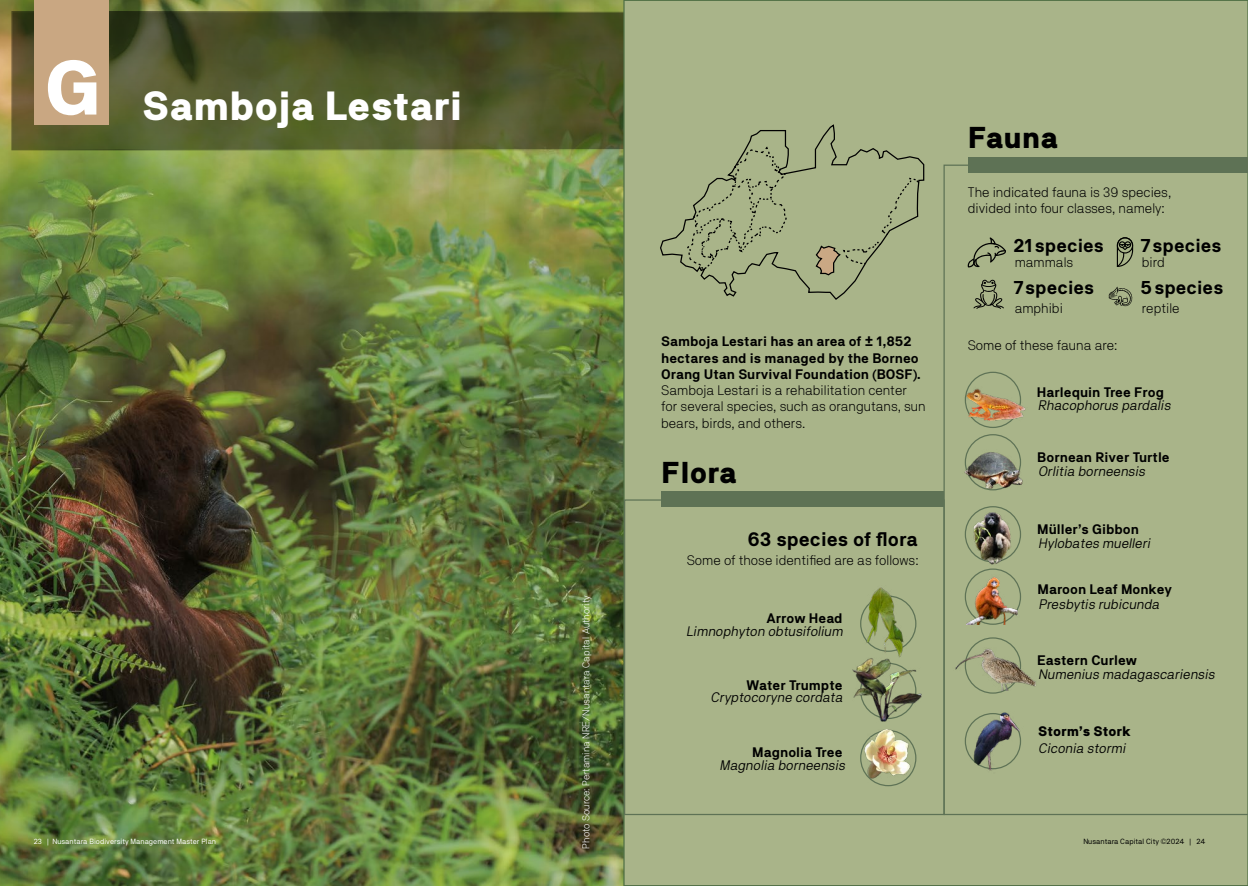
<style>
.page{position:relative;width:1248px;height:886px;background:#fff}
.page>*{position:absolute;margin:0;border:0;box-sizing:border-box;transform-origin:0 0}
.t1{font:40.5px "NB Akademie Pro Black";color:#fff}
.t2{font:30px "NB Akademie Pro Black";color:#000}
.t3{font:19.62px "NB Akademie Pro Bold";color:#000}
.t4{font:18.75px "NB Akademie Pro Bold";color:#000}
.t5{font:13.75px/16.2px "NB Akademie Pro Light";color:#000}
.t6{font:13.75px/16.2px "NB Akademie Pro Bold";color:#000}
.t7{font:italic 13.75px "NB Akademie Pro Book";color:#000}
.t8{font:13.75px "NB Akademie Pro Black";color:#000}
.t9{font:10px "NB Akademie Pro Light";color:#fff}
.t10{font:7.5px "NB Akademie Pro Regular";color:#fff}
.t11{font:7.5px "NB Akademie Pro Regular";color:#000}
.s1{font-size:76.5px}
</style>
<div class="page">
<img style="left:0;top:0;width:623px;height:886px">
<svg style="left:13px;top:13px;width:610px;height:135px;background:#4d5429"></svg>
<div style="left:624px;top:0;width:623px;height:886px;background:#a9b489"></div>
<svg style="left:660px;top:124px;width:264px;height:176px"></svg>
<svg style="left:686px;top:145px;width:101px;height:124px"></svg>
<svg style="left:814px;top:177px;width:106px;height:99px"></svg>
<div style="left:34px;top:0;width:75px;height:124px;background:#c9a782"></div>
<div style="left:967px;top:157px;width:280px;height:15px;background:#5e7255"></div>
<svg style="left:943px;top:165px;width:304px;height:650px"></svg>
<div style="left:661px;top:491px;width:282px;height:16px;background:#5e7255"></div>
<div style="left:624px;top:499px;width:320px;height:316px;border:1px solid #5e7255"></div>
<div style="left:860px;top:730px;width:56px;height:56px;border:1px solid #5f7356;border-radius:50%"></div>
<img style="left:860px;top:587px;width:49px;height:67px">
<img style="left:852px;top:654px;width:69px;height:68px">
<img style="left:862px;top:729px;width:51px;height:55px">
<img style="left:966px;top:574px;width:53px;height:51px">
<img style="left:966px;top:506px;width:49px;height:62px">
<img style="left:952px;top:648px;width:85px;height:43px">
<img style="left:958px;top:372px;width:73px;height:72px">
<img style="left:962px;top:445px;width:64px;height:45px">
<img style="left:954px;top:706px;width:71px;height:67px">
<svg style="left:973px;top:279px;width:30px;height:30px"></svg>
<h1 class="t1" style="left:45px;top:81px;width:419px"><span class="s1">G</span> Samboja Lestari</h1>
<p class="t6" style="left:661px;top:333px;width:261px">Samboja Lestari has an area of ± 1,852 hectares and is managed by the Borneo<br>Orang Utan Survival Foundation (BOSF).</p>
<p class="t5" style="left:661px;top:382px;width:266px">Samboja Lestari is a rehabilitation center for several species, such as orangutans, sun bears, birds, and others.</p>
<h2 class="t2" style="left:661px;top:454px;width:77px">Flora</h2>
<h2 class="t2" style="left:967px;top:120px;width:92px">Fauna</h2>
<p class="t5" style="left:967px;top:184px;width:205px">The indicated fauna is 39 species, divided into four classes, namely:</p>
<h3 class="t4" style="left:1013px;top:235px;width:92px">21 species</h3>
<p class="t5" style="left:1014px;top:254px;width:60px">mammals</p>
<h3 class="t4" style="left:1013px;top:277px;width:82px">7 species</h3>
<p class="t5" style="left:1014px;top:300px;width:50px">amphibi</p>
<p class="t5" style="left:967px;top:336px;width:151px">Some of these fauna are:</p>
<h3 class="t4" style="left:1140px;top:235px;width:82px">7 species</h3>
<p class="t5" style="left:1141px;top:254px;width:24px">bird</p>
<h3 class="t4" style="left:1140px;top:277px;width:84px">5 species</h3>
<p class="t5" style="left:1141px;top:300px;width:39px">reptile</p>
<p class="t6" style="left:1036px;top:384px;width:129px">Harlequin Tree Frog</p>
<p class="t7" style="left:1037px;top:397px;width:137px">Rhacophorus pardalis</p>
<p class="t6" style="left:1037px;top:448px;width:134px">Bornean River Turtle</p>
<p class="t7" style="left:1038px;top:463px;width:111px">Orlitia borneensis</p>
<p class="t6" style="left:1037px;top:520px;width:103px">Müller’s Gibbon</p>
<p class="t7" style="left:1038px;top:535px;width:116px">Hylobates muelleri</p>
<p class="t6" style="left:1037px;top:581px;width:136px">Maroon Leaf Monkey</p>
<h3 class="t3" style="left:747px;top:527px;width:172px">63 species of flora</h3>
<p class="t5" style="left:686px;top:552px;width:233px">Some of those identified are as follows:</p>
<p class="t9" style="left:580px;top:849px;width:255px;rotate:-90deg">Photo Source: Pertamina NRE/Nusantara Capital Authority</p>
<p class="t7" style="left:1038px;top:596px;width:125px">Presbytis rubicunda</p>
<p class="t6" style="left:766px;top:610px;width:78px">Arrow Head</p>
<p class="t7" style="left:686px;top:622px;width:161px">Limnophyton obtusifolium</p>
<p class="t6" style="left:1037px;top:651px;width:101px">Eastern Curlew</p>
<p class="t7" style="left:1038px;top:666px;width:181px">Numenius madagascariensis</p>
<p class="t6" style="left:746px;top:676px;width:98px">Water Trumpte</p>
<p class="t7" style="left:710px;top:689px;width:136px">Cryptocoryne cordata</p>
<p class="t8" style="left:1038px;top:723px;width:94px">Storm’s Stork</p>
<p class="t7" style="left:1038px;top:740px;width:92px">Ciconia stormi</p>
<p class="t6" style="left:752px;top:744px;width:92px">Magnolia Tree</p>
<p class="t7" style="left:719px;top:757px;width:130px">Magnolia borneensis</p>
<p class="t10" style="left:34px;top:837px;width:184px">23 | Nusantara Biodiversity Management Master Plan</p>
<p class="t11" style="left:1083px;top:837px;width:124px">Nusantara Capital City ©2024 | 24</p>
</div>
